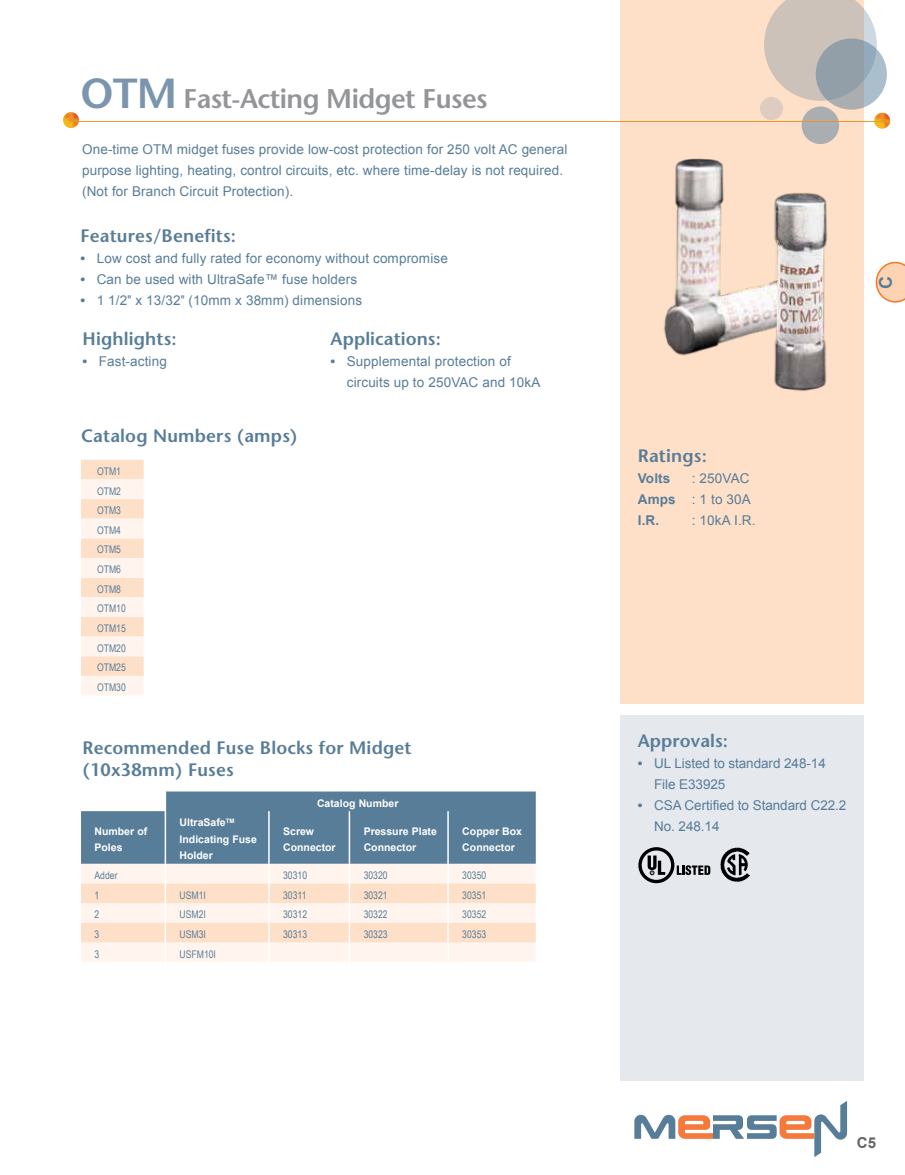
<style>
.page{position:relative;width:905px;height:1175px;background:#fff}
.page>*{position:absolute;margin:0;border:0;box-sizing:border-box;transform-origin:0 0}
.t1{font:600 27px "Stone Sans Std";letter-spacing:-.02em;color:#939598}
.t2{font:600 18px/21.6px "Stone Sans Std";letter-spacing:.01em;color:#587d98}
.t3{font:700 18px "Arial";color:#587d98}
.t4{font:700 15px "Arial";color:#636466}
.t5{font:13.5px/21px "Arial";letter-spacing:.01em;color:#587d98}
.t6{font:700 13.5px "Arial";letter-spacing:.01em;color:#587d98}
.t7{font:10.5px/19.6px "Arial Narrow";color:#587d98}
.t8{font:700 10.5px/16.5px "Arial";color:#fff}
.s1{font-size:42px;color:#7a95ad}
.s2{font-weight:700}
.s3{font-family:"Arial Narrow"}
</style>
<div class="page">
<div style="left:620px;top:0;width:243px;height:703px;background:#fee0c9"></div>
<div style="left:620px;top:714px;width:243px;height:366px;background:#e5e8ed"></div>
<svg style="left:764px;top:0;width:112px;height:101px;background:#d3c8bf"></svg>
<svg style="left:815px;top:38px;width:71px;height:72px;background:#9ba8b2"></svg>
<div style="left:801px;top:106px;width:38px;height:38px;background:#abaeb0;border-radius:50%"></div>
<div style="left:760px;top:97px;width:23px;height:23px;background:#ddccbf;border-radius:50%"></div>
<svg style="left:634px;top:1101px;width:213px;height:56px"></svg>
<svg style="left:874px;top:113px;width:16px;height:16px"></svg>
<hr style="left:77px;top:121px;width:802px;height:1px;background:#ee9321">
<svg style="left:63px;top:112px;width:16px;height:16px"></svg>
<svg style="left:875px;top:262px;width:29px;height:40px"></svg>
<img style="left:663px;top:158px;width:165px;height:233px">
<img style="left:721px;top:848px;width:29px;height:33px">
<svg style="left:638px;top:847px;width:72px;height:36px"></svg>
<svg style="left:81px;top:791px;width:455px;height:171px;background:#bcc0c4"></svg>
<hr style="left:268px;top:942px;width:2px;height:20px;background:#fff">
<hr style="left:348px;top:942px;width:2px;height:20px;background:#fff">
<hr style="left:447px;top:942px;width:2px;height:20px;background:#fff">
<svg style="left:81px;top:460px;width:63px;height:235px;background:#feeadb"></svg>
<h1 class="t1" style="left:80px;top:82px;width:409px"><span class="s1">OTM</span> Fast-Acting Midget Fuses</h1>
<p class="t5" style="left:82px;top:139px;width:487px">One-time OTM midget fuses provide low-cost protection for 250 volt AC general purpose lighting, heating, control circuits, etc. where time-delay is not required. (Not for Branch Circuit Protection).</p>
<h2 class="t2" style="left:81px;top:225px;width:157px">Features/Benefits:</h2>
<p class="t5" style="left:81px;top:248px;width:369px"><span class="s2">•</span> Low cost and fully rated for economy without compromise</p>
<p class="t5" style="left:81px;top:269px;width:278px"><span class="s2">•</span> Can be used with UltraSafe™ fuse holders</p>
<p class="t5" style="left:81px;top:290px;width:283px"><span class="s2">•</span> 1 1/2<span class="s3">"</span> x 13/32<span class="s3">"</span> (10mm x 38mm) dimensions</p>
<h2 class="t2" style="left:82px;top:327px;width:96px">Highlights:</h2>
<p class="t5" style="left:83px;top:351px;width:86px"><span class="s2">•</span> Fast-acting</p>
<h2 class="t2" style="left:81px;top:425px;width:218px">Catalog Numbers (amps)</h2>
<p class="t7" style="left:97px;top:461px;width:30px">OTM1<br>OTM2<br>OTM3<br>OTM4<br>OTM5<br>OTM6<br>OTM8<br>OTM10<br>OTM15<br>OTM20<br>OTM25<br>OTM30</p>
<h2 class="t2" style="left:330px;top:327px;width:112px">Applications:</h2>
<p class="t5" style="left:347px;top:351px;width:195px;text-indent:-16px"><span class="s2">•</span> Supplemental protection of circuits up to 250VAC and 10kA</p>
<h2 class="t2" style="left:82px;top:737px;width:330px">Recommended Fuse Blocks for Midget (10x38mm) Fuses</h2>
<p class="t8" style="left:317px;top:795px;width:83px">Catalog Number</p>
<p class="t8" style="left:94px;top:823px;width:54px">Number of<br>Poles</p>
<p class="t8" style="left:180px;top:814px;width:79px">UltraSafe<sup>TM<br></sup>Indicating Fuse<br>Holder</p>
<p class="t8" style="left:283px;top:823px;width:54px">Screw<br>Connector</p>
<p class="t8" style="left:363px;top:823px;width:75px">Pressure Plate<br>Connector</p>
<p class="t8" style="left:462px;top:823px;width:61px">Copper Box<br>Connector</p>
<p class="t7" style="left:95px;top:865px;width:24px">Adder</p>
<p class="t7" style="left:283px;top:865px;width:25px">30310</p>
<p class="t7" style="left:363px;top:865px;width:25px">30320</p>
<p class="t7" style="left:462px;top:865px;width:25px">30350</p>
<p class="t7" style="left:95px;top:884px;width:6px">1</p>
<p class="t7" style="left:180px;top:884px;width:28px">USM1I</p>
<p class="t7" style="left:283px;top:884px;width:25px">30311</p>
<p class="t7" style="left:363px;top:884px;width:25px">30321</p>
<p class="t7" style="left:462px;top:884px;width:25px">30351</p>
<p class="t7" style="left:95px;top:904px;width:6px">2</p>
<p class="t7" style="left:180px;top:904px;width:28px">USM2I</p>
<p class="t7" style="left:283px;top:904px;width:25px">30312</p>
<p class="t7" style="left:363px;top:904px;width:25px">30322</p>
<p class="t7" style="left:462px;top:904px;width:25px">30352</p>
<p class="t7" style="left:95px;top:924px;width:6px">3</p>
<p class="t7" style="left:180px;top:924px;width:28px">USM3I</p>
<p class="t7" style="left:283px;top:924px;width:25px">30313</p>
<p class="t7" style="left:363px;top:924px;width:25px">30323</p>
<p class="t7" style="left:462px;top:924px;width:25px">30353</p>
<p class="t7" style="left:95px;top:943px;width:6px">3</p>
<p class="t7" style="left:180px;top:943px;width:38px">USFM10I</p>
<h2 class="t2" style="left:638px;top:445px;width:70px">Ratings:</h2>
<p class="t6" style="left:638px;top:469px;width:34px">Volts</p>
<p class="t5" style="left:638px;top:468px;width:115px;text-align:justify;text-indent:54px">: 250VAC <span class="s2">Amps</span> : 1 to 30A <span class="s2">I.R.</span></p>
<p class="t5" style="left:692px;top:510px;width:65px">: 10kA I.R.</p>
<h2 class="t3" style="left:873px;top:289px;width:14px;rotate:-90deg">C</h2>
<h2 class="t2" style="left:638px;top:730px;width:92px">Approvals:</h2>
<p class="t5" style="left:654px;top:753px;width:173px;text-indent:-16px"><span class="s2">•</span> UL Listed to standard 248-14<br>File E33925</p>
<p class="t5" style="left:654px;top:795px;width:194px;text-indent:-16px"><span class="s2">•</span> CSA Certified to Standard C22.2<br>No. 248.14</p>
<p class="t4" style="left:856px;top:1133px;width:21px">C5</p>
</div>
